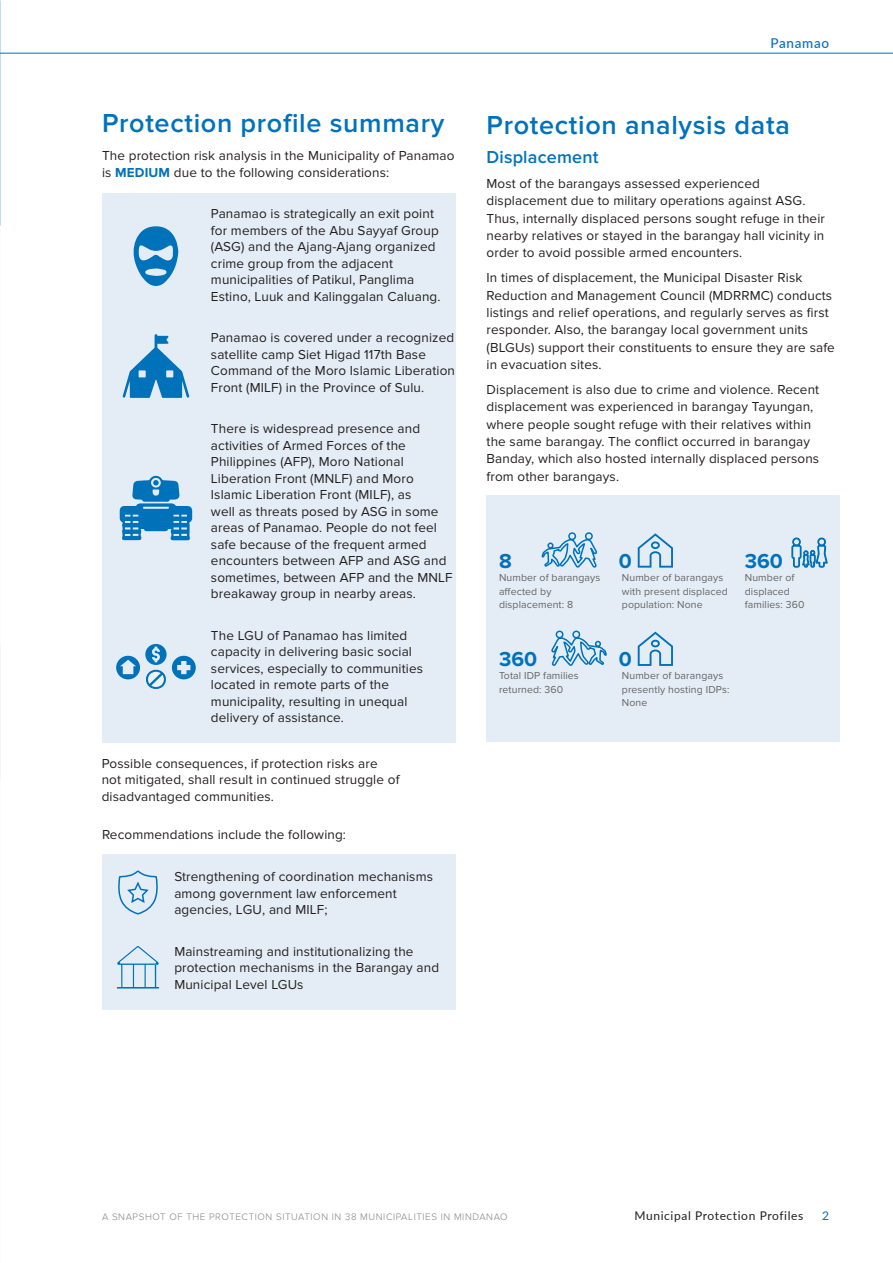
<style>
.page{position:relative;width:893px;height:1263px;background:#fff}
.page>*{position:absolute;margin:0;border:0;box-sizing:border-box;transform-origin:0 0}
.t1{font:600 27px "Proxima Nova";letter-spacing:.025em;color:#0072bc}
.t2{font:700 21px "Proxima Nova";color:#0072bc}
.t3{font:600 18px "Proxima Nova";letter-spacing:.01em;color:#0072bc}
.t4{font:13.5px/16.5px "Proxima Nova";letter-spacing:.01em;color:#231f20}
.t5{font:500 13.5px "Lato";letter-spacing:.05em;color:#0072bc}
.t6{font:12px "Lato";letter-spacing:.05em;color:#231f20}
.t7{font:12px "Lato";color:#0072b9}
.t8{font:10.5px/13.5px "Proxima Nova";letter-spacing:.01em;color:#656767}
.t9{font:300 9.75px "Proxima Nova";letter-spacing:.06em;color:#808285}
.s1{font-weight:700;color:#0072bc}
</style>
<div class="page">
<div style="left:102px;top:193px;width:353px;height:549px;background:#e4ecf6"></div>
<div style="left:487px;top:495px;width:353px;height:247px;background:#e4ecf6"></div>
<div style="left:102px;top:854px;width:354px;height:156px;background:#e4ecf6"></div>
<svg style="left:0;top:52px;width:1px;height:15px"></svg>
<hr style="left:0;top:53px;width:893px;height:1px;background:#0072bc">
<svg style="left:133px;top:226px;width:45px;height:60px"></svg>
<svg style="left:123px;top:334px;width:66px;height:64px"></svg>
<svg style="left:120px;top:475px;width:72px;height:65px"></svg>
<svg style="left:116px;top:644px;width:80px;height:45px"></svg>
<svg style="left:118px;top:870px;width:40px;height:45px"></svg>
<svg style="left:116px;top:946px;width:43px;height:43px"></svg>
<svg style="left:791px;top:537px;width:37px;height:31px"></svg>
<svg style="left:638px;top:533px;width:35px;height:35px"></svg>
<svg style="left:638px;top:632px;width:35px;height:34px"></svg>
<svg style="left:541px;top:532px;width:57px;height:36px"></svg>
<svg style="left:551px;top:630px;width:56px;height:36px"></svg>
<h1 class="t1" style="left:102px;top:108px;width:344px">Protection profile summary</h1>
<p class="t4" style="left:102px;top:148px;width:354px">The protection risk analysis in the Municipality of Panamao is <span class="s1">MEDIUM</span> due to the following considerations:</p>
<p class="t4" style="left:211px;top:206px;width:231px">Panamao is strategically an exit point for members of the Abu Sayyaf Group (ASG) and the Ajang-Ajang organized crime group from the adjacent municipalities of Patikul, Panglima Estino, Luuk and Kalinggalan Caluang.</p>
<p class="t4" style="left:211px;top:330px;width:246px">Panamao is covered under a recognized satellite camp Siet Higad 117th Base Command of the Moro Islamic Liberation Front (MILF) in the Province of Sulu.</p>
<p class="t4" style="left:211px;top:421px;width:243px">There is widespread presence and activities of Armed Forces of the Philippines (AFP), Moro National Liberation Front (MNLF) and Moro Islamic Liberation Front (MILF), as<br>well as threats posed by ASG in some areas of Panamao. People do not feel safe because of the frequent armed encounters between AFP and ASG and sometimes, between AFP and the MNLF breakaway group in nearby areas.</p>
<p class="t4" style="left:211px;top:627px;width:214px">The LGU of Panamao has limited capacity in delivering basic social services, especially to communities located in remote parts of the municipality, resulting in unequal delivery of assistance.</p>
<p class="t4" style="left:102px;top:755px;width:299px">Possible consequences, if protection risks are not mitigated, shall result in continued struggle of disadvantaged communities.</p>
<p class="t4" style="left:102px;top:826px;width:246px">Recommendations include the following:</p>
<p class="t4" style="left:174px;top:868px;width:260px">Strengthening of coordination mechanisms among government law enforcement agencies, LGU, and MILF;</p>
<p class="t4" style="left:174px;top:944px;width:266px">Mainstreaming and institutionalizing the protection mechanisms in the Barangay and<br>Municipal Level LGUs</p>
<p class="t5" style="left:771px;top:33px;width:60px">Panamao</p>
<h1 class="t1" style="left:487px;top:109px;width:305px">Protection analysis data</h1>
<h3 class="t3" style="left:487px;top:147px;width:113px">Displacement</h3>
<p class="t4" style="left:487px;top:175px;width:340px;line-height:17.2px">Most of the barangays assessed experienced displacement due to military operations against ASG.<br>Thus, internally displaced persons sought refuge in their nearby relatives or stayed in the barangay hall vicinity in order to avoid possible armed encounters.</p>
<p class="t4" style="left:487px;top:269px;width:350px;line-height:17.2px">In times of displacement, the Municipal Disaster Risk Reduction and Management Council (MDRRMC) conducts listings and relief operations, and regularly serves as first responder. Also, the barangay local government units (BLGUs) support their constituents to ensure they are safe in evacuation sites.</p>
<p class="t4" style="left:487px;top:381px;width:334px;line-height:17.2px">Displacement is also due to crime and violence. Recent displacement was experienced in barangay Tayungan, where people sought refuge with their relatives within the same barangay. The conflict occurred in barangay Banday, which also hosted internally displaced persons from other barangays.</p>
<h2 class="t2" style="left:499px;top:548px;width:14px">8</h2>
<h2 class="t2" style="left:619px;top:548px;width:15px">0</h2>
<h2 class="t2" style="left:745px;top:548px;width:40px">360</h2>
<p class="t8" style="left:499px;top:571px;width:103px">Number of barangays affected by displacement: 8</p>
<p class="t8" style="left:622px;top:571px;width:107px">Number of barangays with present displaced population: None</p>
<p class="t8" style="left:745px;top:571px;width:61px">Number of displaced families: 360</p>
<h2 class="t2" style="left:499px;top:647px;width:40px">360</h2>
<h2 class="t2" style="left:619px;top:647px;width:15px">0</h2>
<p class="t8" style="left:499px;top:669px;width:81px">Total IDP families returned: 360</p>
<p class="t8" style="left:622px;top:669px;width:109px">Number of barangays presently hosting IDPs:<br>None</p>
<p class="t9" style="left:102px;top:1211px;width:407px">A SNAPSHOT OF THE PROTECTION SITUATION IN 38 MUNICIPALITIES IN MINDANAO</p>
<p class="t6" style="left:635px;top:1207px;width:170px">Municipal Protection Profiles</p>
<p class="t7" style="left:822px;top:1207px;width:8px">2</p>
</div>
